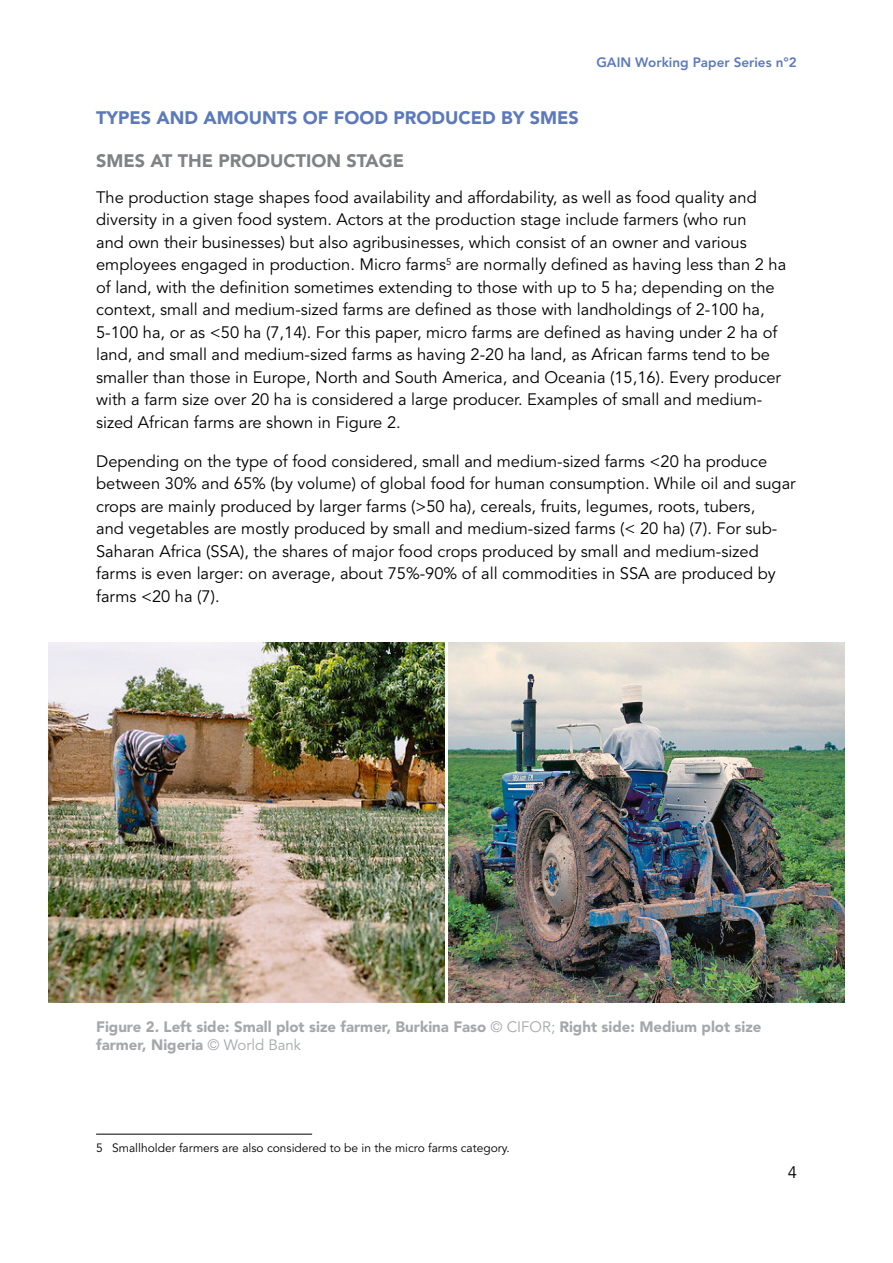
<style>
.page{position:relative;width:893px;height:1263px;background:#fff}
.page>*{position:absolute;margin:0;border:0;box-sizing:border-box;transform-origin:0 0}
.t1{font:900 18px "Avenir LT Std";color:#5c79bb}
.t2{font:900 18px "Avenir LT Std";color:#808285}
.t3{font:16.5px/22.5px "Avenir LT Std";color:#000}
.t4{font:900 15px/18px "Avenir LT Std";color:#a5a7aa}
.t5{font:800 13.5px "Avenir LT Std";color:#5c79bb}
.t6{font:12px "Avenir LT Std";color:#000}
.s1{font-weight:400}
</style>
<div class="page">
<hr style="left:96px;top:1134px;width:216px;height:1px;background:#000">
<img style="left:49px;top:642px;width:395px;height:360px">
<img style="left:449px;top:642px;width:395px;height:360px">
<p class="t5" style="left:596px;top:54px;width:202px">GAIN Working Paper Series n°2</p>
<p class="t1" style="left:96px;top:107px;width:484px">TYPES AND AMOUNTS OF FOOD PRODUCED BY SMES</p>
<p class="t2" style="left:96px;top:150px;width:309px">SMES AT THE PRODUCTION STAGE</p>
<p class="t3" style="left:96px;top:186px;width:692px">The production stage shapes food availability and affordability, as well as food quality and diversity in a given food system. Actors at the production stage include farmers (who run<br>and own their businesses) but also agribusinesses, which consist of an owner and various employees engaged in production. Micro farms<sup>5</sup> are normally defined as having less than 2 ha of land, with the definition sometimes extending to those with up to 5 ha; depending on the context, small and medium-sized farms are defined as those with landholdings of 2-100 ha, 5-100 ha, or as &lt;50 ha (7,14). For this paper, micro farms are defined as having under 2 ha of land, and small and medium-sized farms as having 2-20 ha land, as African farms tend to be smaller than those in Europe, North and South America, and Oceania (15,16). Every producer with a farm size over 20 ha is considered a large producer. Examples of small and medium&shy;sized African farms are shown in Figure 2.</p>
<p class="t3" style="left:96px;top:450px;width:701px">Depending on the type of food considered, small and medium-sized farms &lt;20 ha produce between 30% and 65% (by volume) of global food for human consumption. While oil and sugar crops are mainly produced by larger farms (&gt;50 ha), cereals, fruits, legumes, roots, tubers,<br>and vegetables are mostly produced by small and medium-sized farms (&lt; 20 ha) (7). For sub-Saharan Africa (SSA), the shares of major food crops produced by small and medium-sized farms is even larger: on average, about 75%-90% of all commodities in SSA are produced by farms &lt;20 ha (7).</p>
<p class="t4" style="left:96px;top:1018px;width:667px">Figure 2. Left side: Small plot size farmer, Burkina Faso <span class="s1">© CIFOR;</span> Right side: Medium plot size farmer, Nigeria <span class="s1">© World Bank</span></p>
<p class="t6" style="left:96px;top:1141px;width:415px">5 Smallholder farmers are also considered to be in the micro farms category.</p>
<p class="t3" style="left:788px;top:1161px;width:11px">4</p>
</div>
